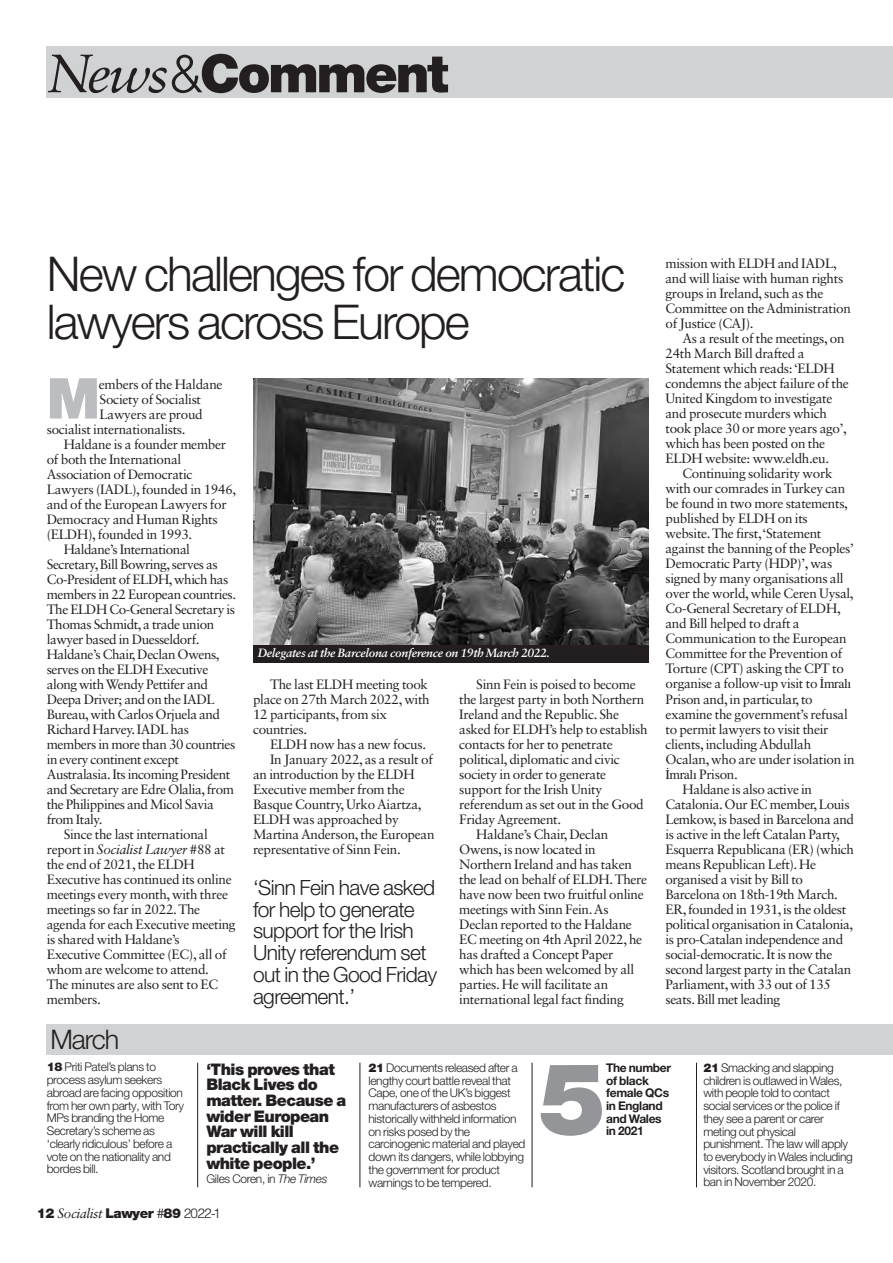
<style>
.page{position:relative;width:893px;height:1263px;background:#fff}
.page>*{position:absolute;margin:0;border:0;box-sizing:border-box;transform-origin:0 0}
.t1{font:900 100.35px "Helvetica Neue LT Pro";color:#939598}
.t2{font:900 56.4px "Helvetica Neue LT Pro";color:#bcbdc0}
.t3{font:900 52.65px "Helvetica Neue LT Pro";letter-spacing:-.045em;color:#231f20}
.t4{font:300 48px/48px "Helvetica Neue LT Pro";letter-spacing:-.04em;color:#231f20}
.t5{font:300 27px "Helvetica Neue LT Pro";letter-spacing:-.04em;color:#231f20}
.t6{font:300 21px/21.8px "Helvetica Neue LT Pro";letter-spacing:-.03em;color:#231f20}
.t7{font:900 16.05px/15.6px "Helvetica Neue LT Pro";letter-spacing:-.035em;color:#231f20}
.t8{font:13.5px/15px "Sabon LT Std";letter-spacing:-.02em;color:#231f20}
.t9{font:900 13.5px "Helvetica Neue LT Pro";letter-spacing:-.035em;color:#231f20}
.t10{font:300 12px/12.8px "Helvetica Neue LT Pro";letter-spacing:-.03em;color:#231f20}
.t11{font:italic 700 12px "Sabon LT Std";letter-spacing:-.02em;color:#fff}
.t12{font:700 12px/12.8px "Helvetica Neue LT Std";letter-spacing:-.03em;color:#231f20}
.s1{font-family:"Sabon LT Std";font-weight:400;font-style:italic;font-size:54px}
.s2{font-weight:300}
.s3{font-style:italic}
.s4{font-family:"Times CE"}
.s5{font-weight:900}
.s6{font-family:"Sabon";font-weight:400;font-style:italic}
.s7{font-family:"Helvetica";font-weight:300}
</style>
<div class="page">
<div style="left:47px;top:47px;width:846px;height:51px;background:#d1d2d4"></div>
<img style="left:253px;top:378px;width:395px;height:267px">
<div style="left:253px;top:645px;width:395px;height:17px;background:#231f20"></div>
<div style="left:47px;top:1024px;width:846px;height:30px;background:#d1d2d4"></div>
<hr style="left:197px;top:1063px;width:1px;height:124px;background:#231f20">
<hr style="left:360px;top:1063px;width:1px;height:124px;background:#231f20">
<hr style="left:532px;top:1063px;width:1px;height:124px;background:#231f20">
<hr style="left:696px;top:1063px;width:1px;height:124px;background:#231f20">
<p class="t3" style="left:47px;top:55px;width:403px"><span class="s1">News</span><span class="s2">&amp;</span>Comment</p>
<p class="t4" style="left:47px;top:255px;width:580px">New challenges for democratic lawyers across Europe</p>
<p class="t2" style="left:47px;top:378px;width:55px">M</p>
<p class="t8" style="left:99px;top:377px;width:125px">embers of the Haldane</p>
<p class="t8" style="left:100px;top:392px;width:103px">Society of Socialist</p>
<p class="t8" style="left:100px;top:407px;width:105px">Lawyers are proud</p>
<p class="t8" style="left:47px;top:422px;width:140px">socialist internationalists.</p>
<p class="t8" style="left:47px;top:437px;width:191px;text-indent:17px">Haldane is a founder member of both the International<br>Association of Democratic<br>Lawyers (IADL), founded in 1946, and of the European Lawyers for<br>Democracy and Human Rights (ELDH), founded in 1993.</p>
<p class="t8" style="left:47px;top:542px;width:191px;text-indent:17px">Haldane’s International<br>Secretary, Bill Bowring, serves as<br>Co-President of ELDH, which has members in 22 European countries.<br>The ELDH Co-General Secretary is<br>Thomas Schmidt, a trade union lawyer based in Duesseldorf.<br>Haldane’s Chair, Declan Owens, serves on the ELDH Executive along with Wendy Pettifer and<br>Deepa Driver; and on the IADL<br>Bureau, with Carlos Orjuela and<br>Richard Harvey. IADL has members in more than 30 countries in every continent except<br>Australasia. Its incoming President and Secretary are Edre Olalia, from the Philippines and Micol Savia from Italy.</p>
<p class="t8" style="left:47px;top:827px;width:190px;text-indent:17px">Since the last international report in <span class="s3">Socialist Lawyer</span> #88 at the end of 2021, the ELDH<br>Executive has continued its online meetings every month, with three meetings so far in 2022. The agenda for each Executive meeting is shared with Haldane’s<br>Executive Committee (EC), all of whom are welcome to attend.<br>The minutes are also sent to EC members.</p>
<p class="t5" style="left:50px;top:1029px;width:70px">March</p>
<p class="t11" style="left:258px;top:648px;width:294px">Delegates at the Barcelona conference on 19th March 2022.</p>
<p class="t8" style="left:253px;top:677px;width:178px;text-indent:17px">The last ELDH meeting took place on 27th March 2022, with<br>12 participants, from six countries.</p>
<p class="t8" style="left:270px;top:737px;width:158px">ELDH now has a new focus.</p>
<p class="t8" style="left:253px;top:752px;width:183px;text-indent:17px">In January 2022, as a result of an introduction by the ELDH<br>Executive member from the<br>Basque Country, Urko Aiartza,<br>ELDH was approached by<br>Martina Anderson, the European representative of Sinn Fein.</p>
<p class="t6" style="left:253px;top:879px;width:186px">‘Sinn Fein have asked for help to generate support for the Irish<br>Unity referendum set out in the Good Friday agreement.’</p>
<p class="t8" style="left:459px;top:677px;width:190px;text-indent:17px">Sinn Fein is poised to become the largest party in both Northern<br>Ireland and the Republic. She asked for ELDH’s help to establish contacts for her to penetrate political, diplomatic and civic society in order to generate support for the Irish Unity referendum as set out in the Good<br>Friday Agreement.</p>
<p class="t8" style="left:459px;top:827px;width:189px;text-indent:17px">Haldane’s Chair, Declan<br>Owens, is now located in<br>Northern Ireland and has taken the lead on behalf of ELDH. There have now been two fruitful online meetings with Sinn Fein. As<br>Declan reported to the Haldane<br>EC meeting on 4th April 2022, he has drafted a Concept Paper which has been welcomed by all parties. He will facilitate an international legal fact finding</p>
<p class="t8" style="left:665px;top:257px;width:187px">mission with ELDH and IADL, and will liaise with human rights groups in Ireland, such as the<br>Committee on the Administration of Justice (CAJ).</p>
<p class="t8" style="left:665px;top:332px;width:185px;text-indent:17px">As a result of the meetings, on<br>24th March Bill drafted a<br>Statement which reads: ‘ELDH condemns the abject failure of the<br>United Kingdom to investigate and prosecute murders which took place 30 or more years ago’, which has been posted on the<br>ELDH website: www.eldh.eu.</p>
<p class="t8" style="left:665px;top:467px;width:190px;text-indent:17px">Continuing solidarity work with our comrades in Turkey can be found in two more statements, published by ELDH on its website. The first, ‘Statement against the banning of the Peoples’<br>Democratic Party (HDP)’, was signed by many organisations all over the world, while Ceren Uysal,<br>Co-General Secretary of ELDH, and Bill helped to draft a<br>Communication to the European<br>Committee for the Prevention of<br>Torture (CPT) asking the CPT to organise a follow-up visit to <span class="s4">İmralı<br></span>Prison and, in particular, to examine the government’s refusal to permit lawyers to visit their clients, including Abdullah<br>Ocalan, who are under isolation in<br><span class="s4">İmralı</span> Prison.</p>
<p class="t8" style="left:665px;top:782px;width:190px;text-indent:17px">Haldane is also active in<br>Catalonia. Our EC member, Louis<br>Lemkow, is based in Barcelona and is active in the left Catalan Party,<br>Esquerra Republicana (ER) (which means Republican Left). He organised a visit by Bill to<br>Barcelona on 18th-19th March.<br>ER, founded in 1931, is the oldest political organisation in Catalonia, is pro-Catalan independence and social-democratic. It is now the second largest party in the Catalan<br>Parliament, with 33 out of 135 seats. Bill met leading</p>
<p class="t10" style="left:47px;top:1062px;width:139px"><span class="s5">18</span> Priti Patel’s plans to process asylum seekers abroad are facing opposition from her own party, with Tory<br>MPs branding the Home<br>Secretary’s scheme as ‘clearly ridiculous’ before a vote on the nationality and bordes bill.</p>
<p class="t10" style="left:703px;top:1062px;width:151px"><span class="s5">21</span> Smacking and slapping children is outlawed in Wales, with people told to contact social services or the police if they see a parent or carer meting out physical punishment. The law will apply to everybody in Wales including visitors. Scotland brought in a ban in November 2020.</p>
<p class="t12" style="left:606px;top:1062px;width:66px">The number of black female QCs in England and Wales</p>
<p class="t7" style="left:206px;top:1063px;width:141px">‘This proves that<br>Black Lives do matter. Because a wider European<br>War will kill practically all the white people.’</p>
<p class="t10" style="left:206px;top:1174px;width:123px">Giles Coren, in <span class="s3">The Times</span></p>
<p class="t10" style="left:368px;top:1062px;width:158px"><span class="s5">21</span> Documents released after a lengthy court battle reveal that<br>Cape, one of the UK’s biggest manufacturers of asbestos historically withheld information on risks posed by the carcinogenic material and played down its dangers, while lobbying the government for product warnings to be tempered.</p>
<p class="t1" style="left:539px;top:1063px;width:69px">5</p>
<p class="t12" style="left:606px;top:1126px;width:39px">in 2021</p>
<p class="t9" style="left:37px;top:1208px;width:185px">12 <span class="s6">Socialist</span> Lawyer <span class="s7">#</span>89 <span class="s7">2022-1</span></p>
</div>
